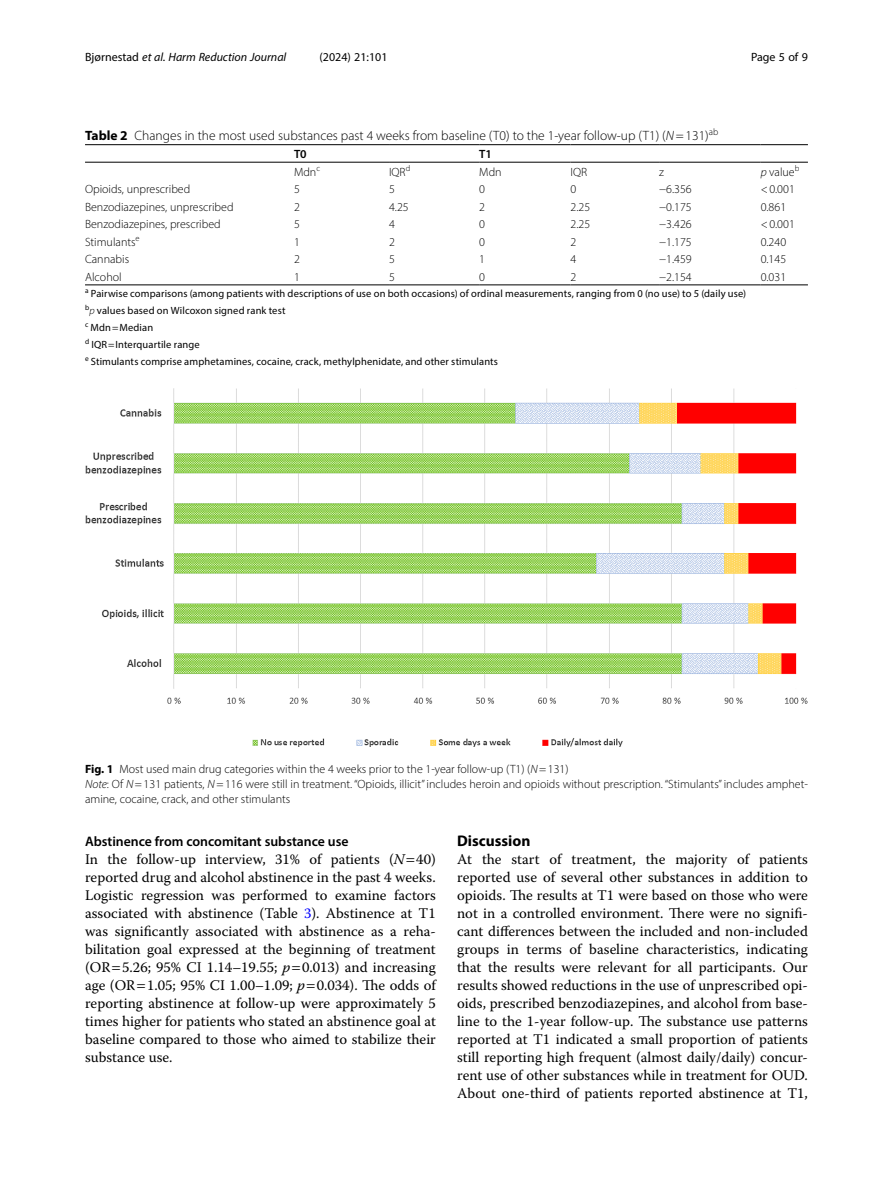
<style>
.page{position:relative;width:893px;height:1191px;background:#fff}
.page>*{position:absolute;margin:0;border:0;box-sizing:border-box;transform-origin:0 0}
.Head_1{font:700 15.45px "Myriad Pro";color:#000}
.Body_Text{font:14.7px/18px "Warnock Pro";color:#000;text-align:justify}
.Head_2{font:600 13.8px "Myriad Pro";color:#000}
.Table_Caption{font:300 13.5px "Myriad Pro";color:#000}
.Figure_Caption{font:300 12px/15px "Myriad Pro";color:#000}
.Table_Body{font:300 12px "Myriad Pro";color:#000}
.t1{font:italic 12px "Myriad Pro";color:#000}
.t2{font:12px "Myriad Pro";color:#000}
.Table_Head{font:600 12px "Myriad Pro";color:#000}
.Table_Footnote{font:10.5px "Myriad Pro";letter-spacing:.01em;color:#000}
.s1{font-style:normal}
.s2{font-weight:700}
.s3{font-style:italic}
.s4{font-weight:300;font-style:italic}
.s5{color:#00f}
</style>
<div class="page">
<hr style="left:389px;top:162px;width:90px;height:1px;background:#000">
<hr style="left:571px;top:162px;width:88px;height:1px;background:#000">
<hr style="left:85px;top:162px;width:209px;height:1px;background:#000">
<hr style="left:294px;top:144px;width:95px;height:1px;background:#000">
<hr style="left:389px;top:144px;width:90px;height:1px;background:#000">
<hr style="left:294px;top:162px;width:95px;height:1px;background:#000">
<hr style="left:479px;top:144px;width:92px;height:1px;background:#000">
<hr style="left:571px;top:144px;width:88px;height:1px;background:#000">
<hr style="left:479px;top:162px;width:92px;height:1px;background:#000">
<hr style="left:659px;top:144px;width:102px;height:1px;background:#000">
<hr style="left:659px;top:162px;width:102px;height:1px;background:#000">
<hr style="left:761px;top:144px;width:47px;height:1px;background:#000">
<hr style="left:761px;top:162px;width:47px;height:1px;background:#000">
<hr style="left:294px;top:285px;width:95px;height:1px;background:#000">
<hr style="left:389px;top:285px;width:90px;height:1px;background:#000">
<hr style="left:479px;top:285px;width:92px;height:1px;background:#000">
<hr style="left:571px;top:285px;width:88px;height:1px;background:#000">
<hr style="left:659px;top:285px;width:102px;height:1px;background:#000">
<hr style="left:761px;top:285px;width:47px;height:1px;background:#000">
<hr style="left:85px;top:285px;width:209px;height:1px;background:#000">
<hr style="left:85px;top:144px;width:209px;height:1px;background:#000">
<img style="left:85px;top:389px;width:723px;height:357px">
<p class="t1" style="left:85px;top:50px;width:203px"><span class="s1">Bjørnestad</span> et al. Harm Reduction Journal</p>
<p class="t2" style="left:319px;top:50px;width:70px">(2024) 21:101</p>
<p class="t2" style="left:751px;top:50px;width:58px">Page 5 of 9</p>
<p class="Table_Caption" style="left:85px;top:128px;width:635px"><span class="s2">Table 2</span> Changes in the most used substances past 4 weeks from baseline (T0) to the 1-year follow-up (T1) (<span class="s3">N</span>=131)<sup>ab</sup></p>
<p class="Table_Head" style="left:294px;top:146px;width:14px">T0</p>
<p class="Table_Head" style="left:479px;top:146px;width:14px">T1</p>
<p class="Table_Body" style="left:294px;top:164px;width:28px">Mdn<sup>c</sup></p>
<p class="Table_Body" style="left:389px;top:164px;width:23px">IQR<sup>d</sup></p>
<p class="Table_Body" style="left:479px;top:164px;width:24px">Mdn</p>
<p class="Table_Body" style="left:571px;top:164px;width:18px">IQR</p>
<p class="Table_Body" style="left:659px;top:164px;width:6px">z</p>
<p class="Table_Body" style="left:761px;top:164px;width:40px"><span class="s3">p</span> value<sup>b</sup></p>
<p class="Table_Body" style="left:85px;top:182px;width:107px">Opioids, unprescribed</p>
<p class="Table_Body" style="left:294px;top:182px;width:7px">5</p>
<p class="Table_Body" style="left:389px;top:182px;width:7px">5</p>
<p class="Table_Body" style="left:479px;top:182px;width:7px">0</p>
<p class="Table_Body" style="left:571px;top:182px;width:7px">0</p>
<p class="Table_Body" style="left:659px;top:182px;width:34px">−6.356</p>
<p class="Table_Body" style="left:761px;top:182px;width:36px">&lt;0.001</p>
<p class="Table_Body" style="left:85px;top:199px;width:150px">Benzodiazepines, unprescribed</p>
<p class="Table_Body" style="left:294px;top:199px;width:7px">2</p>
<p class="Table_Body" style="left:389px;top:199px;width:21px">4.25</p>
<p class="Table_Body" style="left:479px;top:199px;width:7px">2</p>
<p class="Table_Body" style="left:571px;top:199px;width:21px">2.25</p>
<p class="Table_Body" style="left:659px;top:199px;width:34px">−0.175</p>
<p class="Table_Body" style="left:761px;top:199px;width:27px">0.861</p>
<p class="Table_Body" style="left:85px;top:217px;width:137px">Benzodiazepines, prescribed</p>
<p class="Table_Body" style="left:294px;top:217px;width:7px">5</p>
<p class="Table_Body" style="left:389px;top:217px;width:7px">4</p>
<p class="Table_Body" style="left:479px;top:217px;width:7px">0</p>
<p class="Table_Body" style="left:571px;top:217px;width:21px">2.25</p>
<p class="Table_Body" style="left:659px;top:217px;width:34px">−3.426</p>
<p class="Table_Body" style="left:761px;top:217px;width:36px">&lt;0.001</p>
<p class="Table_Body" style="left:85px;top:234px;width:56px">Stimulants<sup>e</sup></p>
<p class="Table_Body" style="left:294px;top:234px;width:7px">1</p>
<p class="Table_Body" style="left:389px;top:234px;width:7px">2</p>
<p class="Table_Body" style="left:479px;top:234px;width:7px">0</p>
<p class="Table_Body" style="left:571px;top:234px;width:7px">2</p>
<p class="Table_Body" style="left:659px;top:234px;width:34px">−1.175</p>
<p class="Table_Body" style="left:761px;top:234px;width:27px">0.240</p>
<p class="Table_Body" style="left:85px;top:252px;width:46px">Cannabis</p>
<p class="Table_Body" style="left:294px;top:252px;width:7px">2</p>
<p class="Table_Body" style="left:389px;top:252px;width:7px">5</p>
<p class="Table_Body" style="left:479px;top:252px;width:7px">1</p>
<p class="Table_Body" style="left:571px;top:252px;width:7px">4</p>
<p class="Table_Body" style="left:659px;top:252px;width:34px">−1.459</p>
<p class="Table_Body" style="left:761px;top:252px;width:27px">0.145</p>
<p class="Table_Body" style="left:85px;top:269px;width:38px">Alcohol</p>
<p class="Table_Body" style="left:294px;top:269px;width:7px">1</p>
<p class="Table_Body" style="left:389px;top:269px;width:7px">5</p>
<p class="Table_Body" style="left:479px;top:269px;width:7px">0</p>
<p class="Table_Body" style="left:571px;top:269px;width:7px">2</p>
<p class="Table_Body" style="left:659px;top:269px;width:34px">−2.154</p>
<p class="Table_Body" style="left:761px;top:269px;width:27px">0.031</p>
<p class="Table_Footnote" style="left:85px;top:287px;width:663px"><sup>a</sup> Pairwise comparisons (among patients with descriptions of use on both occasions) of ordinal measurements, ranging from 0 (no use) to 5 (daily use)</p>
<p class="Table_Footnote" style="left:85px;top:304px;width:202px"><sup>b</sup><span class="s4">p</span> values based on Wilcoxon signed rank test</p>
<p class="Table_Footnote" style="left:85px;top:321px;width:70px"><sup>c</sup> Mdn Median</p>
<p class="Table_Footnote" style="left:85px;top:338px;width:116px"><sup>d</sup> IQR Interquartile range</p>
<p class="Table_Footnote" style="left:85px;top:355px;width:415px"><sup>e</sup> Stimulants comprise amphetamines, cocaine, crack, methylphenidate, and other stimulants</p>
<p class="Figure_Caption" style="left:85px;top:761px;width:485px"><span class="s2">Fig. 1</span> Most used main drug categories within the 4 weeks prior to the 1-year follow-up (T1) (<span class="s3">N</span>=131)</p>
<p class="Figure_Caption" style="left:85px;top:776px;width:724px"><span class="s3">Note</span>: Of <span class="s3">N</span>=131 patients, <span class="s3">N</span>=116 were still in treatment. “Opioids, illicit” includes heroin and opioids without prescription. “Stimulants” includes amphet&shy;amine, cocaine, crack, and other stimulants</p>
<p class="Head_2" style="left:85px;top:833px;width:265px">Abstinence from concomitant substance use</p>
<p class="Body_Text" style="left:85px;top:850px;width:352px">In the follow-up interview, 31% of patients (<span class="s3">N</span> 40) reported drug and alcohol abstinence in the past 4 weeks.<br>Logistic regression was performed to examine factors associated with abstinence (Table <span class="s5">3</span>). Abstinence at T1 was significantly associated with abstinence as a reha&shy;bilitation goal expressed at the beginning of treatment (OR 5.26; 95% CI 1.14–19.55; <span class="s3">p</span> 0.013) and increasing age (OR 1.05; 95% CI 1.00–1.09; <span class="s3">p</span> 0.034). The odds of reporting abstinence at follow-up were approximately 5 times higher for patients who stated an abstinence goal at baseline compared to those who aimed to stabilize their substance use.</p>
<p class="Head_1" style="left:457px;top:831px;width:75px">Discussion</p>
<p class="Body_Text" style="left:457px;top:850px;width:352px">At the start of treatment, the majority of patients reported use of several other substances in addition to opioids. The results at T1 were based on those who were not in a controlled environment. There were no signifi&shy;cant differences between the included and non-included groups in terms of baseline characteristics, indicating that the results were relevant for all participants. Our results showed reductions in the use of unprescribed opi&shy;oids, prescribed benzodiazepines, and alcohol from base&shy;line to the 1-year follow-up. The substance use patterns reported at T1 indicated a small proportion of patients still reporting high frequent (almost daily/daily) concur&shy;rent use of other substances while in treatment for OUD.<br>About one-third of patients reported abstinence at T1,</p>
</div>
